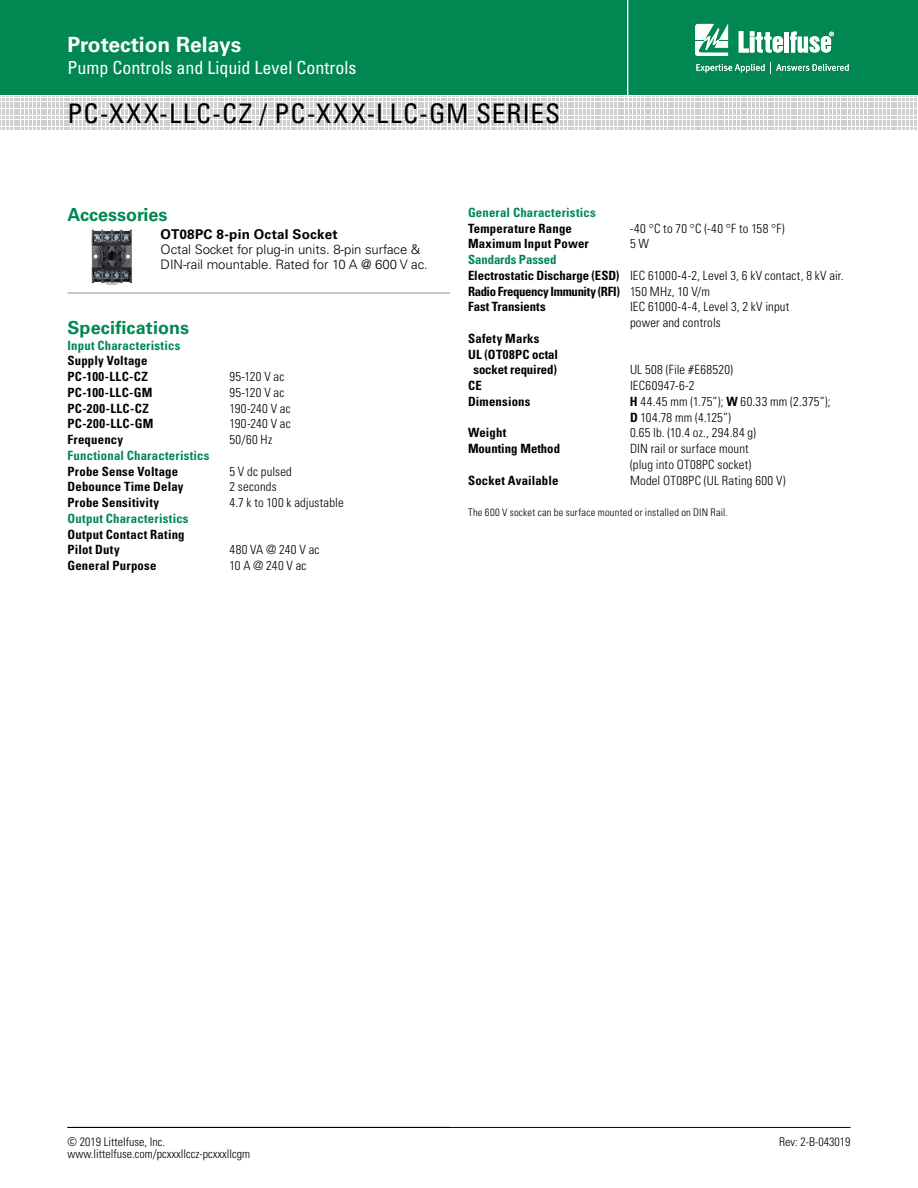
<style>
.page{position:relative;width:918px;height:1188px;background:#fff}
.page>*{position:absolute;margin:0;border:0;box-sizing:border-box;transform-origin:0 0}
.SERIES{font:condensed 27px "Univers LT Std";letter-spacing:.05em;color:#000}
.t1{font:700 21px "Univers LT Std";color:#fff}
.t2{font:condensed 18px "Univers LT Std";color:#fff}
.spec_subhead_green{font:700 18px "Univers LT Std";letter-spacing:.005em;color:#008752}
.Facts_Subhead{font:700 18px "Univers LT Std";color:#008752}
.Acess_table_text{font:700 13.5px "Univers LT Std";letter-spacing:.02em;color:#000}
.Acess_table_text-2{font:300 13.2px/15px "Univers LT Std";letter-spacing:-.005em;color:#000}
.Specification_text{font:300 condensed 12.75px/15.8px "Univers LT Std";letter-spacing:.015em;color:#000}
.Specification_text-2{font:700 condensed 12.75px "Univers LT Std";letter-spacing:.015em;color:#000}
.spec_subhead_green-2{font:700 condensed 12.75px "Univers LT Std";letter-spacing:.02em;color:#008752}
.Specification_text-3{font:700 condensed 12.75px "Univers LT Std";letter-spacing:-.03em;color:#000}
.Specification_text-4{font:700 condensed 12.75px/15.8px "Univers LT Std";letter-spacing:-.01em;color:#000;text-align:center}
.Specification_text-5{font:700 condensed 12.75px "Univers LT Std";letter-spacing:.035em;color:#000}
.Specification_text-6{font:700 condensed 12.75px "Univers LT Std";color:#008752}
.Specification_text-7{font:700 condensed 12.75px "Univers LT Std";letter-spacing:.04em;color:#000}
.t3{font:300 condensed 12px "Univers LT Std";color:#000}
.Specification_text-8{font:300 condensed 10.5px "Univers LT Std";letter-spacing:.02em;color:#000}
.s1{font-weight:700}
.s2{font-weight:300}
</style>
<div class="page">
<div style="left:0;top:0;width:918px;height:95px;background:#008752"></div>
<hr style="left:68px;top:1127px;width:782px;height:1px;background:#000">
<svg style="left:0;top:96px;width:917px;height:34px"></svg>
<hr style="left:627px;top:0;width:1px;height:98px;background:#fff">
<svg style="left:695px;top:24px;width:33px;height:32px"></svg>
<div style="left:784px;top:32px;width:5px;height:21px;background:#fff"></div>
<svg style="left:790px;top:32px;width:44px;height:21px"></svg>
<svg style="left:739px;top:31px;width:44px;height:22px"></svg>
<svg style="left:696px;top:62px;width:153px;height:11px"></svg>
<hr style="left:68px;top:293px;width:87px;height:1px;background:#939598">
<hr style="left:155px;top:293px;width:295px;height:1px;background:#939598">
<img style="left:91px;top:230px;width:41px;height:56px">
<h2 class="t1" style="left:68px;top:33px;width:175px">Protection Relays</h2>
<h3 class="t2" style="left:68px;top:56px;width:290px">Pump Controls and Liquid Level Controls</h3>
<p class="SERIES" style="left:68px;top:96px;width:494px">PC-XXX-LLC-CZ / PC-XXX-LLC-GM SERIES</p>
<p class="Facts_Subhead" style="left:68px;top:204px;width:101px">Accessories</p>
<p class="Acess_table_text" style="left:161px;top:227px;width:179px">OT08PC 8-pin Octal Socket</p>
<p class="Acess_table_text-2" style="left:161px;top:242px;width:269px">Octal Socket for plug-in units. 8-pin surface &amp;<br>DIN-rail mountable. Rated for 10 A @ 600 V ac.</p>
<p class="spec_subhead_green" style="left:68px;top:317px;width:123px">Specifications</p>
<p class="spec_subhead_green-2" style="left:68px;top:337px;width:114px">Input Characteristics</p>
<p class="Specification_text-2" style="left:68px;top:353px;width:82px">Supply Voltage</p>
<p class="Specification_text-5" style="left:68px;top:369px;width:82px">PC-100-LLC-CZ</p>
<p class="Specification_text" style="left:230px;top:369px;width:56px">95-120 V ac</p>
<p class="Specification_text-2" style="left:68px;top:385px;width:87px">PC-100-LLC-GM</p>
<p class="Specification_text" style="left:230px;top:385px;width:56px">95-120 V ac</p>
<p class="Specification_text-7" style="left:68px;top:400px;width:83px">PC-200-LLC-CZ</p>
<p class="Specification_text" style="left:230px;top:400px;width:63px">190-240 V ac</p>
<p class="Specification_text-5" style="left:68px;top:416px;width:87px">PC-200-LLC-GM</p>
<p class="Specification_text" style="left:229px;top:416px;width:63px">190-240 V ac</p>
<p class="Specification_text-2" style="left:68px;top:432px;width:57px">Frequency</p>
<p class="Specification_text" style="left:230px;top:432px;width:44px">50/60 Hz</p>
<p class="spec_subhead_green-2" style="left:68px;top:448px;width:144px">Functional Characteristics</p>
<p class="Specification_text-2" style="left:68px;top:463px;width:112px">Probe Sense Voltage</p>
<p class="Specification_text" style="left:230px;top:463px;width:64px">5 V dc pulsed</p>
<p class="Specification_text-2" style="left:68px;top:479px;width:118px">Debounce Time Delay</p>
<p class="Specification_text" style="left:230px;top:479px;width:49px">2 seconds</p>
<p class="Specification_text-2" style="left:68px;top:495px;width:93px">Probe Sensitivity</p>
<p class="Specification_text" style="left:230px;top:495px;width:116px">4.7 k to 100 k adjustable</p>
<p class="spec_subhead_green-2" style="left:68px;top:511px;width:123px">Output Characteristics</p>
<p class="Specification_text-2" style="left:68px;top:526px;width:119px">Output Contact Rating</p>
<p class="Specification_text-2" style="left:68px;top:542px;width:54px">Pilot Duty</p>
<p class="Specification_text" style="left:230px;top:542px;width:91px">480 VA @ 240 V ac</p>
<p class="Specification_text-2" style="left:68px;top:558px;width:91px">General Purpose</p>
<p class="Specification_text" style="left:230px;top:558px;width:79px">10 A @ 240 V ac</p>
<p class="spec_subhead_green-2" style="left:468px;top:204px;width:129px">General Characteristics</p>
<p class="Specification_text-2" style="left:468px;top:220px;width:105px">Temperature Range</p>
<p class="Specification_text" style="left:630px;top:220px;width:156px">-40 °C to 70 °C (-40 °F to 158 °F)</p>
<p class="Specification_text-2" style="left:468px;top:236px;width:122px">Maximum Input Power</p>
<p class="Specification_text" style="left:630px;top:236px;width:21px">5 W</p>
<p class="Specification_text-6" style="left:468px;top:252px;width:90px">Sandards Passed</p>
<p class="Specification_text" style="left:468px;top:267px;width:377px"><span class="s1">Electrostatic Discharge (ESD)</span> IEC 61000-4-2, Level 3, 6 kV contact, 8 kV air.</p>
<p class="Specification_text-3" style="left:468px;top:283px;width:244px">Radio Frequency Immunity (RFI) <span class="s2">150 MHz, 10 V/m</span></p>
<p class="Specification_text-2" style="left:468px;top:299px;width:79px">Fast Transients</p>
<p class="Specification_text" style="left:630px;top:299px;width:161px">IEC 61000-4-4, Level 3, 2 kV input</p>
<p class="Specification_text" style="left:630px;top:315px;width:92px">power and controls</p>
<p class="Specification_text-2" style="left:468px;top:330px;width:73px">Safety Marks</p>
<p class="Specification_text-4" style="left:468px;top:346px;width:92px">UL (OT08PC octal socket required)</p>
<p class="Specification_text" style="left:630px;top:362px;width:105px">UL 508 (File #E68520)</p>
<p class="Specification_text-2" style="left:468px;top:378px;width:15px">CE</p>
<p class="Specification_text" style="left:630px;top:378px;width:66px">IEC60947-6-2</p>
<p class="Specification_text-2" style="left:468px;top:393px;width:64px">Dimensions</p>
<p class="Specification_text" style="left:630px;top:393px;width:202px"><span class="s1">H</span> 44.45 mm (1.75”); <span class="s1">W</span> 60.33 mm (2.375”);<br><span class="s1">D</span> 104.78 mm (4.125”)</p>
<p class="Specification_text-2" style="left:468px;top:425px;width:40px">Weight</p>
<p class="Specification_text" style="left:630px;top:425px;width:128px">0.65 lb. (10.4 oz., 294.84 g)</p>
<p class="Specification_text-2" style="left:468px;top:441px;width:94px">Mounting Method</p>
<p class="Specification_text" style="left:630px;top:441px;width:123px">DIN rail or surface mount (plug into OT08PC socket)</p>
<p class="Specification_text-2" style="left:468px;top:472px;width:92px">Socket Available</p>
<p class="Specification_text" style="left:630px;top:472px;width:157px">Model OT08PC (UL Rating 600 V)</p>
<p class="Specification_text-8" style="left:468px;top:506px;width:261px">The 600 V socket can be surface mounted or installed on DIN Rail.</p>
<p class="t3" style="left:68px;top:1134px;width:99px">© 2019 Littelfuse, Inc.</p>
<p class="t3" style="left:68px;top:1146px;width:184px">www.littelfuse.com/pcxxxllccz-pcxxxllcgm</p>
<p class="t3" style="left:779px;top:1134px;width:73px">Rev: 2-B-043019</p>
</div>
